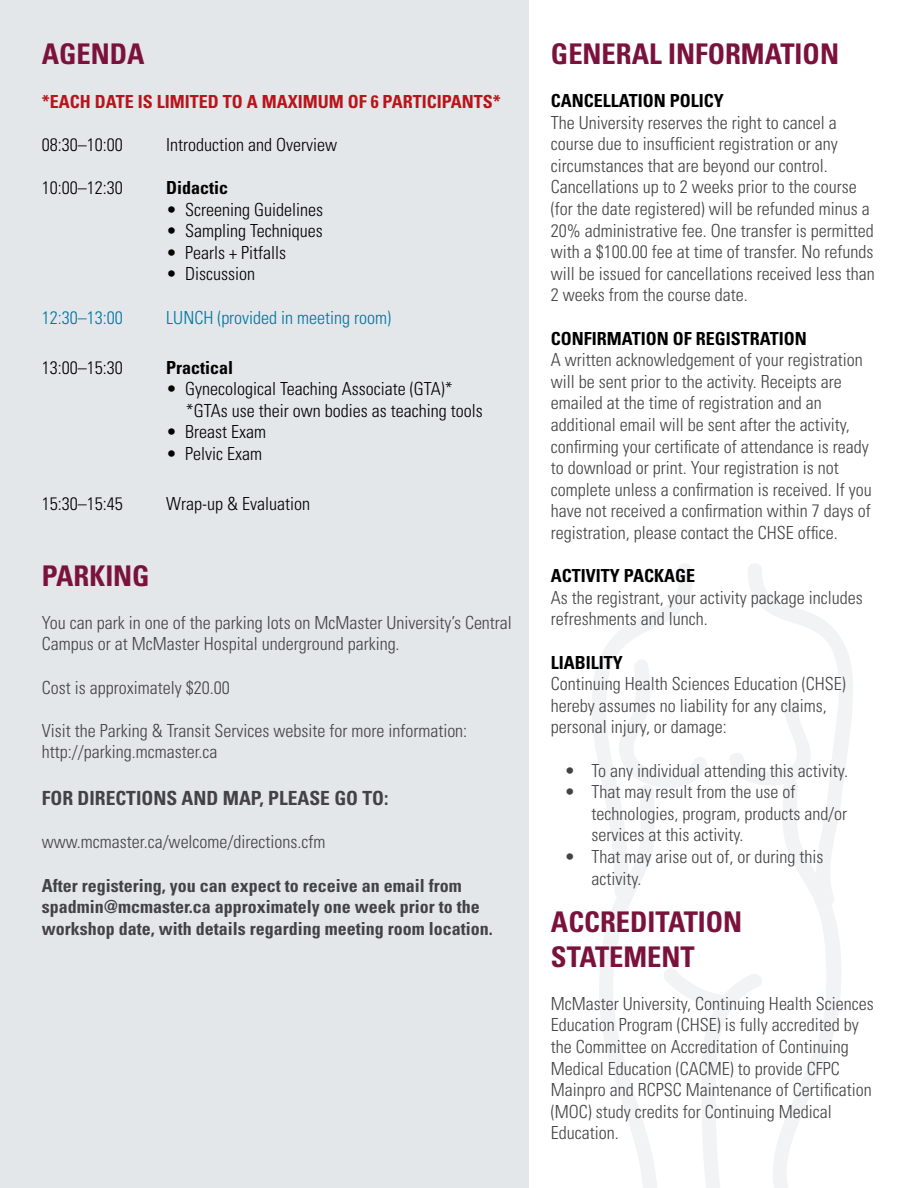
<style>
.page{position:relative;width:918px;height:1188px;background:#fff}
.page>*{position:absolute;margin:0;border:0;box-sizing:border-box;transform-origin:0 0}
.Cap_Headers{font:700 condensed 28.5px/34.2px "Univers LT Std";color:#7a123d}
.agenda_body{font:700 condensed 28.5px "Univers LT Std";color:#7a123d}
.Body{font:700 condensed 19.5px "Univers LT Std";color:#434345}
.Body-2{font:300 condensed 18px/21.6px "Univers LT Std";color:#434345}
.Default{font:300 condensed 18px/21.6px "Univers LT Std";color:#000}
.Body-3{font:700 condensed 18px/21.6px "Univers LT Std";color:#434345}
.Body-4{font:700 condensed 18px "Univers LT Std";color:#000}
.agenda_body-2{font:700 condensed 18px "Univers LT Std";color:#ba131a}
.Default-2{font:300 condensed 18px "Univers LT Std";color:#0075a3}
.Default-3{font:700 condensed 18px "Univers LT Std";color:#000}
</style>
<div class="page">
<div style="left:0;top:0;width:528px;height:1188px;background:#e3e7e9"></div>
<svg style="left:592px;top:564px;width:261px;height:624px"></svg>
<p class="agenda_body" style="left:42px;top:37px;width:104px">AGENDA</p>
<p class="agenda_body-2" style="left:42px;top:90px;width:461px">*EACH DATE IS LIMITED TO A MAXIMUM OF 6 PARTICIPANTS*</p>
<p class="Default" style="left:42px;top:134px;width:82px">08:30–10:00</p>
<p class="Default" style="left:166px;top:134px;width:172px">Introduction and Overview</p>
<p class="Default" style="left:42px;top:177px;width:82px">10:00–12:30</p>
<p class="Default-3" style="left:166px;top:177px;width:64px">Didactic</p>
<p class="Default" style="left:166px;top:199px;width:158px">• Screening Guidelines</p>
<p class="Default" style="left:166px;top:220px;width:158px">• Sampling Techniques</p>
<p class="Default" style="left:166px;top:242px;width:121px">• Pearls + Pitfalls</p>
<p class="Default" style="left:166px;top:263px;width:90px">• Discussion</p>
<p class="Default-2" style="left:42px;top:306px;width:82px">12:30–13:00</p>
<p class="Default-2" style="left:166px;top:306px;width:226px">LUNCH (provided in meeting room)</p>
<p class="Default" style="left:42px;top:356px;width:82px">13:00–15:30</p>
<p class="Default-3" style="left:166px;top:356px;width:69px">Practical</p>
<p class="Default" style="left:186px;top:378px;width:298px;text-indent:-19px">• Gynecological Teaching Associate (GTA)* *GTAs use their own bodies as teaching tools</p>
<p class="Default" style="left:166px;top:421px;width:101px">• Breast Exam</p>
<p class="Default" style="left:166px;top:443px;width:97px">• Pelvic Exam</p>
<p class="Default" style="left:42px;top:493px;width:82px">15:30–15:45</p>
<p class="Default" style="left:166px;top:493px;width:145px">Wrap-up &amp; Evaluation</p>
<p class="agenda_body" style="left:42px;top:558px;width:109px">PARKING</p>
<p class="Body-2" style="left:42px;top:612px;width:472px">You can park in one of the parking lots on McMaster University’s Central<br>Campus or at McMaster Hospital underground parking.</p>
<p class="Body-2" style="left:42px;top:676px;width:189px">Cost is approximately $20.00</p>
<p class="Body-2" style="left:42px;top:720px;width:427px">Visit the Parking &amp; Transit Services website for more information:</p>
<p class="Body-2" style="left:42px;top:741px;width:177px">http://parking.mcmaster.ca</p>
<p class="Body" style="left:42px;top:786px;width:348px">FOR DIRECTIONS AND MAP, PLEASE GO TO:</p>
<p class="Body-2" style="left:42px;top:831px;width:285px">www.mcmaster.ca/welcome/directions.cfm</p>
<p class="Body-3" style="left:42px;top:874px;width:421px">After registering, you can expect to receive an email from</p>
<p class="Body-3" style="left:42px;top:896px;width:452px">spadmin@mcmaster.ca approximately one week prior to the workshop date, with details regarding meeting room location.</p>
<p class="Cap_Headers" style="left:551px;top:36px;width:290px">GENERAL INFORMATION</p>
<p class="Body-4" style="left:551px;top:90px;width:174px">CANCELLATION POLICY</p>
<p class="Body-2" style="left:551px;top:112px;width:325px">The University reserves the right to cancel a course due to insufficient registration or any circumstances that are beyond our control.<br>Cancellations up to 2 weeks prior to the course (for the date registered) will be refunded minus a 20% administrative fee. One transfer is permitted with a $100.00 fee at time of transfer. No refunds will be issued for cancellations received less than 2 weeks from the course date.</p>
<p class="Body-4" style="left:551px;top:327px;width:257px">CONFIRMATION OF REGISTRATION</p>
<p class="Body-2" style="left:551px;top:349px;width:322px">A written acknowledgement of your registration will be sent prior to the activity. Receipts are emailed at the time of registration and an additional email will be sent after the activity, confirming your certificate of attendance is ready to download or print. Your registration is not complete unless a confirmation is received. If you have not received a confirmation within 7 days of registration, please contact the CHSE office.</p>
<p class="Body-4" style="left:551px;top:565px;width:146px">ACTIVITY PACKAGE</p>
<p class="Body-2" style="left:551px;top:587px;width:313px">As the registrant, your activity package includes refreshments and lunch.</p>
<p class="Body-4" style="left:551px;top:651px;width:73px">LIABILITY</p>
<p class="Body-2" style="left:551px;top:673px;width:296px">Continuing Health Sciences Education (CHSE) hereby assumes no liability for any claims, personal injury, or damage:</p>
<p class="Body-2" style="left:564px;top:760px;width:285px">• To any individual attending this activity.</p>
<p class="Body-2" style="left:591px;top:781px;width:257px;text-indent:-27px">• That may result from the use of technologies, program, products and/or services at this activity.</p>
<p class="Body-2" style="left:591px;top:846px;width:233px;text-indent:-27px">• That may arise out of, or during this activity.</p>
<p class="Cap_Headers" style="left:551px;top:905px;width:193px">ACCREDITATION<br>STATEMENT</p>
<p class="Body-2" style="left:551px;top:993px;width:324px">McMaster University, Continuing Health Sciences Education Program (CHSE) is fully accredited by the Committee on Accreditation of Continuing Medical Education (CACME) to provide CFPC Mainpro and RCPSC Maintenance of Certification (MOC) study credits for Continuing Medical Education.</p>
</div>
